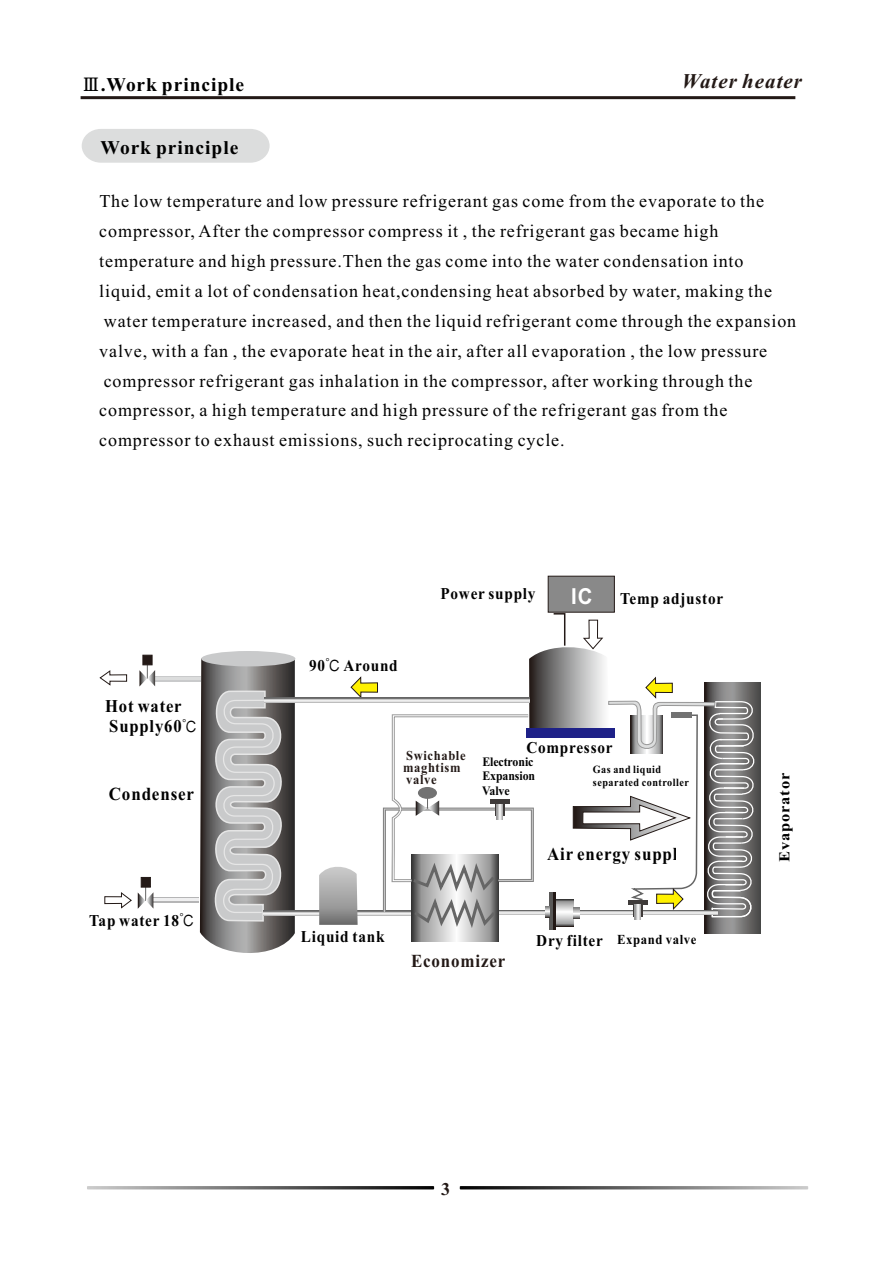
<style>
.page{position:relative;width:893px;height:1263px;background:#fff}
.page>*{position:absolute;margin:0;border:0;box-sizing:border-box;transform-origin:0 0}
.t1{font:700 22.05px "Arial";color:#fff;scale:.92 1}
.t2{font:italic 700 21px "Times New Roman";letter-spacing:.05em;color:#231916}
.t3{font:700 19.5px "Times New Roman";letter-spacing:.05em;color:#000}
.t4{font:700 18.45px "Times New Roman";letter-spacing:.05em;color:#000;scale:.92 1}
.t5{font:700 18.3px "Times New Roman";letter-spacing:.05em;color:#000;scale:.92 1}
.t6{font:700 18.3px "Times New Roman";letter-spacing:.05em;color:#231916;scale:.92 1}
.t7{font:18px/29.8px "Times New Roman";letter-spacing:.05em;color:#000}
.t8{font:700 18px/20px "Times New Roman";letter-spacing:.05em;color:#000;scale:.92 1}
.t9{font:700 18px "Times New Roman";color:#231916}
.t10{font:700 16.5px "Times New Roman";letter-spacing:.05em;color:#000;scale:.92 1}
.t11{font:700 15.3px "Times New Roman";letter-spacing:.05em;color:#000;scale:1.08 1}
.t12{font:700 13.8px "Times New Roman";letter-spacing:.05em;color:#000;scale:.92 1}
.t13{font:700 13.65px/12px "Times New Roman";letter-spacing:.05em;color:#231916;scale:.92 1}
.t14{font:700 12.9px/14.2px "Times New Roman";letter-spacing:-.005em;color:#000;scale:.92 1}
.t15{font:700 10.95px/12.1px "Times New Roman";letter-spacing:.05em;color:#000;scale:.92 1}
.s1{font-family:"ST Liti";font-weight:400}
.s2{font-family:"Sim Hei";font-weight:400;font-size:16.5px}
.s3{font-family:"Sim Hei";font-weight:400}
.s4{font-size:16.5px}
</style>
<div class="page">
<div style="left:705px;top:682px;width:55px;height:252px;background:#504f4e"></div>
<svg style="left:200px;top:660px;width:95px;height:293px;background:#929190"></svg>
<svg style="left:263px;top:913px;width:56px;height:3px"></svg>
<svg style="left:263px;top:911px;width:56px;height:2px"></svg>
<svg style="left:99px;top:670px;width:28px;height:16px"></svg>
<div style="left:201px;top:651px;width:94px;height:15px;background:#c9cacb;border-radius:50%"></div>
<svg style="left:411px;top:933px;width:43px;height:8px"></svg>
<svg style="left:459px;top:933px;width:40px;height:8px"></svg>
<div style="left:153px;top:897px;width:46px;height:5px;background:#b5b5b6"></div>
<hr style="left:153px;top:898px;width:46px;height:3px;background:#efeff0">
<svg style="left:104px;top:876px;width:49px;height:33px"></svg>
<div style="left:155px;top:676px;width:46px;height:6px;background:#d2d3d4"></div>
<hr style="left:155px;top:678px;width:46px;height:2px;background:#dcdddd">
<svg style="left:319px;top:575px;width:436px;height:358px"></svg>
<svg style="left:139px;top:654px;width:16px;height:32px"></svg>
<svg style="left:460px;top:1186px;width:348px;height:3px"></svg>
<svg style="left:87px;top:1186px;width:347px;height:3px"></svg>
<svg style="left:82px;top:129px;width:188px;height:34px;background:#dddede"></svg>
<svg style="left:265px;top:700px;width:265px;height:3px"></svg>
<svg style="left:265px;top:698px;width:265px;height:2px"></svg>
<hr style="left:81px;top:96px;width:714px;height:3px;background:#231916">
<p class="t3" style="left:81px;top:78px;width:164px"><span class="s1">Ⅲ</span>.Work principle</p>
<p class="t2" style="left:682px;top:74px;width:122px">Water heater</p>
<p class="t3" style="left:101px;top:141px;width:139px">Work principle</p>
<p class="t7" style="left:99px;top:188px;width:698px">The low temperature and low pressure refrigerant gas come from the evaporate to the compressor, After the compressor compress it , the refrigerant gas became high temperature and high pressure.Then the gas come into the water condensation into liquid, emit a lot of condensation heat,condensing heat absorbed by water, making the water temperature increased, and then the liquid refrigerant come through the expansion valve, with a fan , the evaporate heat in the air, after all evaporation , the low pressure compressor refrigerant gas inhalation in the compressor, after working through the compressor, a high temperature and high pressure of the refrigerant gas from the compressor to exhaust emissions, such reciprocating cycle.</p>
<p class="t8" style="left:105px;top:698px;width:101px">Hot water<br>Supply60<span class="s2">℃</span></p>
<p class="t4" style="left:109px;top:787px;width:94px">Condenser</p>
<p class="t10" style="left:89px;top:915px;width:116px">Tap water 18<span class="s3">℃</span></p>
<p class="t10" style="left:309px;top:660px;width:98px">90<span class="s3">℃</span> Around</p>
<p class="t1" style="left:571px;top:588px;width:25px">IC</p>
<p class="t10" style="left:440px;top:588px;width:105px">Power supply</p>
<p class="t10" style="left:620px;top:593px;width:114px">Temp adjustor</p>
<p class="t10" style="left:526px;top:742px;width:95px">Compressor</p>
<p class="t15" style="left:593px;top:765px;width:106px">Gas and liquid separated controller</p>
<p class="t13" style="left:403px;top:751px;width:69px">Swichable maghtism valve</p>
<p class="t14" style="left:482px;top:756px;width:59px">Electronic<br>Expansion<br>Valve</p>
<p class="t5" style="left:547px;top:847px;width:153px">Air energy supply</p>
<p class="t10" style="left:301px;top:931px;width:92px">Liquid tank</p>
<p class="t12" style="left:536px;top:935px;width:176px"><span class="s4">Dry filter</span> Expand valve</p>
<p class="t6" style="left:411px;top:954px;width:104px">Economizer</p>
<p class="t11" style="left:779px;top:862px;width:84px;rotate:-90deg">Evaporator</p>
<p class="t9" style="left:441px;top:1182px;width:10px">3</p>
</div>
